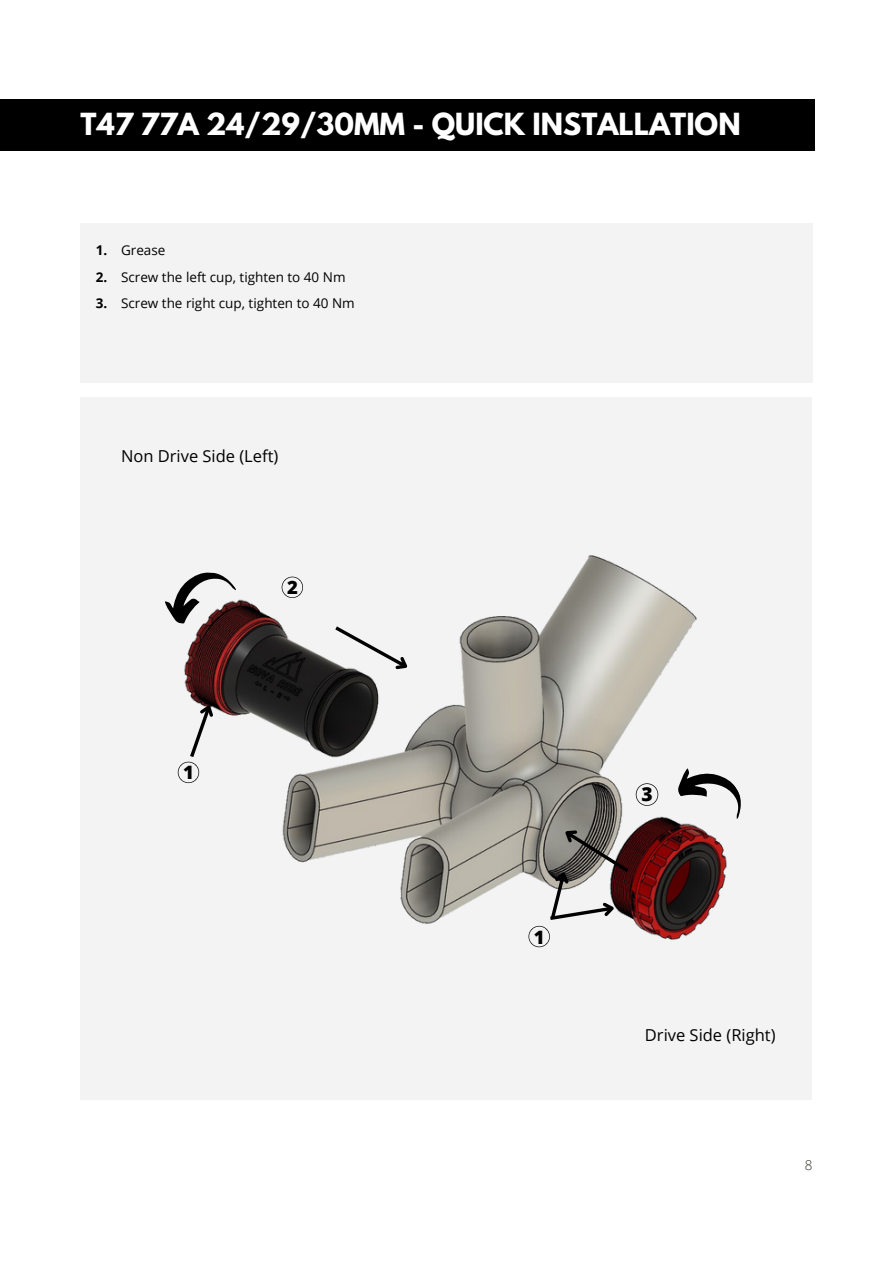
<style>
.page{position:relative;width:893px;height:1264px;background:#fff}
.page>*{position:absolute;margin:0;border:0;box-sizing:border-box;transform-origin:0 0}
.t1{font:700 27px "League Spartan";color:#fff}
.t2{font:800 19.2px "Open Sans";color:#000}
.t3{font:800 18.45px "Open Sans";color:#000}
.t4{font:16.5px "Open Sans";color:#000}
.t5{font:13.5px "Open Sans";color:#000}
.t6{font:700 13.5px "Open Sans";color:#000}
.t7{font:300 13.5px "Open Sans";color:#2f3029}
</style>
<div class="page">
<div style="left:0;top:99px;width:814px;height:52px;background:#000"></div>
<div style="left:80px;top:223px;width:732px;height:159px;background:#f3f3f3"></div>
<div style="left:80px;top:397px;width:732px;height:702px;background:#f3f3f3"></div>
<img style="left:177px;top:555px;width:550px;height:385px">
<svg style="left:331px;top:623px;width:84px;height:54px"></svg>
<svg style="left:281px;top:576px;width:22px;height:22px"></svg>
<svg style="left:165px;top:570px;width:72px;height:56px"></svg>
<svg style="left:669px;top:751px;width:72px;height:87px"></svg>
<svg style="left:635px;top:783px;width:23px;height:22px"></svg>
<svg style="left:528px;top:821px;width:104px;height:126px"></svg>
<svg style="left:178px;top:698px;width:42px;height:85px"></svg>
<p class="t1" style="left:81px;top:111px;width:661px">T47 77A 24/29/30MM - QUICK INSTALLATION</p>
<p class="t5" style="left:121px;top:241px;width:46px">Grease</p>
<p class="t6" style="left:96px;top:241px;width:13px">1.</p>
<p class="t6" style="left:96px;top:267px;width:13px">2.</p>
<p class="t5" style="left:121px;top:267px;width:226px">Screw the left cup, tighten to 40 Nm</p>
<p class="t6" style="left:96px;top:294px;width:13px">3.</p>
<p class="t5" style="left:121px;top:294px;width:235px">Screw the right cup, tighten to 40 Nm</p>
<p class="t4" style="left:121px;top:445px;width:159px">Non Drive Side (Left)</p>
<p class="t3" style="left:287px;top:574px;width:12px">2</p>
<p class="t3" style="left:183px;top:759px;width:12px">1</p>
<p class="t3" style="left:534px;top:923px;width:12px">1</p>
<p class="t2" style="left:641px;top:780px;width:13px">3</p>
<p class="t4" style="left:645px;top:1023px;width:132px">Drive Side (Right)</p>
<p class="t7" style="left:804px;top:1155px;width:9px">8</p>
</div>
